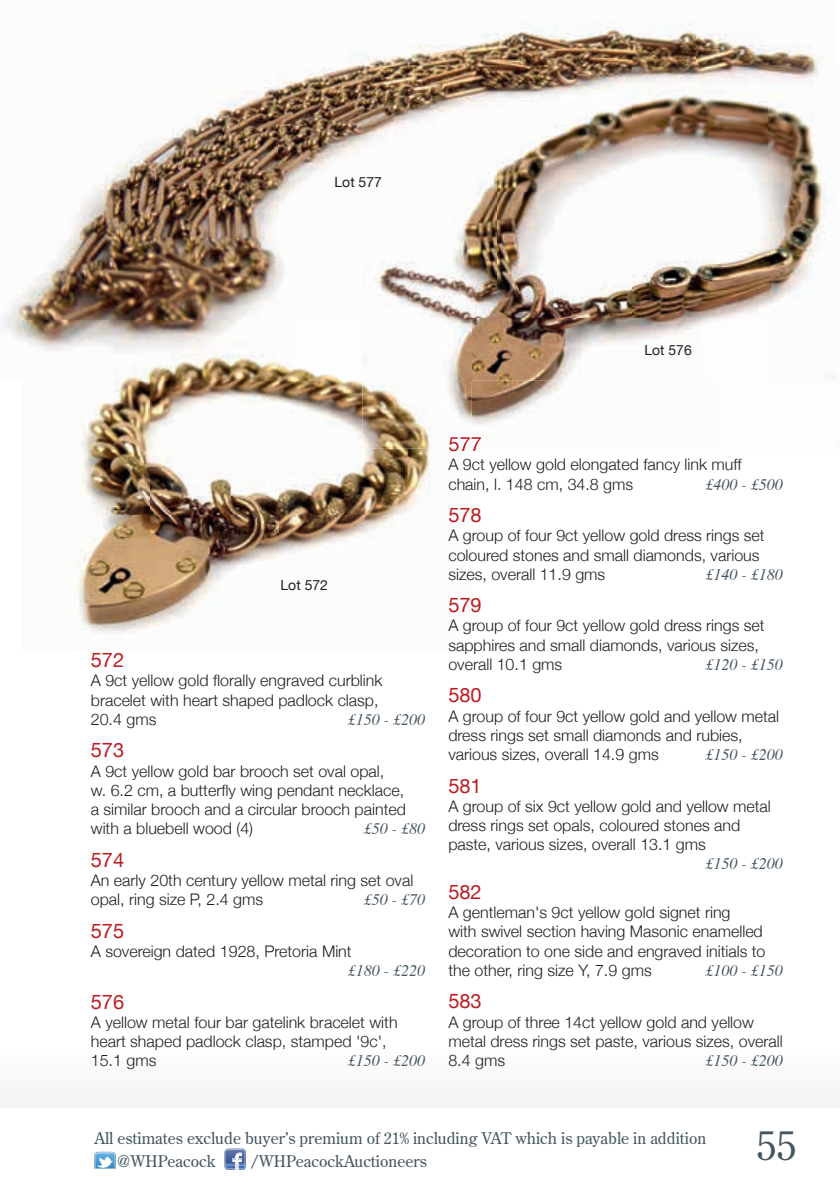
<style>
.page{position:relative;width:840px;height:1191px;background:#fff}
.page>*{position:absolute;margin:0;border:0;box-sizing:border-box;transform-origin:0 0}
.t1{font:40px "Century Old Style Std";color:#45555f}
.t2{font:20px "Helvetica Neue";color:#bb1d22}
.t3{font:300 16px/19.2px "Helvetica Neue";color:#231f20}
.t4{font:16px/23.6px "Century Old Style Std";color:#45555f}
.t5{font:italic 16px "Times";color:#45555f}
.t6{font:14px "Helvetica Neue";color:#231f20}
</style>
<div class="page">
<div style="left:0;top:1044px;width:839px;height:63px;background:#f9f9f9"></div>
<img style="left:96px;top:1168px;width:17px;height:1px">
<svg style="left:94px;top:1151px;width:22px;height:17px"></svg>
<svg style="left:224px;top:1148px;width:22px;height:22px"></svg>
<img style="left:225px;top:1149px;width:20px;height:4px">
<img style="left:68px;top:381px;width:339px;height:252px">
<img style="left:407px;top:449px;width:24px;height:63px">
<img style="left:1px;top:80px;width:277px;height:260px">
<img style="left:278px;top:22px;width:418px;height:104px">
<img style="left:696px;top:33px;width:132px;height:35px">
<img style="left:278px;top:126px;width:84px;height:163px">
<img style="left:22px;top:320px;width:320px;height:61px">
<img style="left:362px;top:381px;width:201px;height:68px">
<svg style="left:471px;top:437px;width:9px;height:12px"></svg>
<img style="left:449px;top:437px;width:22px;height:12px">
<img style="left:362px;top:68px;width:467px;height:313px">
<p class="t6" style="left:334px;top:174px;width:49px">Lot 577</p>
<p class="t6" style="left:644px;top:342px;width:49px">Lot 576</p>
<p class="t6" style="left:280px;top:576px;width:49px">Lot 572</p>
<p class="t2" style="left:91px;top:648px;width:35px">572</p>
<p class="t3" style="left:91px;top:671px;width:293px">A 9ct yellow gold florally engraved curblink bracelet with heart shaped padlock clasp,<br>20.4 gms</p>
<p class="t5" style="left:347px;top:705px;width:79px">£150 - £200</p>
<p class="t2" style="left:91px;top:738px;width:35px">573</p>
<p class="t3" style="left:91px;top:761px;width:316px">A 9ct yellow gold bar brooch set oval opal,<br>w. 6.2 cm, a butterfly wing pendant necklace, a similar brooch and a circular brooch painted with a bluebell wood (4)</p>
<p class="t5" style="left:363px;top:815px;width:63px">£50 - £80</p>
<p class="t2" style="left:91px;top:847px;width:35px">574</p>
<p class="t3" style="left:91px;top:870px;width:324px">An early 20th century yellow metal ring set oval opal, ring size P, 2.4 gms</p>
<p class="t5" style="left:363px;top:886px;width:63px">£50 - £70</p>
<p class="t2" style="left:91px;top:918px;width:35px">575</p>
<p class="t3" style="left:91px;top:941px;width:262px">A sovereign dated 1928, Pretoria Mint</p>
<p class="t5" style="left:347px;top:956px;width:79px">£180 - £220</p>
<p class="t2" style="left:91px;top:989px;width:35px">576</p>
<p class="t3" style="left:91px;top:1012px;width:308px">A yellow metal four bar gatelink bracelet with heart shaped padlock clasp, stamped '9c',<br>15.1 gms</p>
<p class="t5" style="left:347px;top:1047px;width:79px">£150 - £200</p>
<p class="t3" style="left:448px;top:455px;width:294px">A 9ct yellow gold elongated fancy link muff chain, l. 148 cm, 34.8 gms</p>
<p class="t5" style="left:705px;top:470px;width:79px">£400 - £500</p>
<p class="t2" style="left:448px;top:503px;width:35px">578</p>
<p class="t3" style="left:448px;top:526px;width:317px">A group of four 9ct yellow gold dress rings set coloured stones and small diamonds, various sizes, overall 11.9 gms</p>
<p class="t5" style="left:705px;top:560px;width:79px">£140 - £180</p>
<p class="t2" style="left:448px;top:593px;width:35px">579</p>
<p class="t3" style="left:448px;top:616px;width:317px">A group of four 9ct yellow gold dress rings set sapphires and small diamonds, various sizes, overall 10.1 gms</p>
<p class="t5" style="left:705px;top:650px;width:79px">£120 - £150</p>
<p class="t2" style="left:448px;top:683px;width:35px">580</p>
<p class="t3" style="left:448px;top:706px;width:332px">A group of four 9ct yellow gold and yellow metal dress rings set small diamonds and rubies, various sizes, overall 14.9 gms</p>
<p class="t5" style="left:705px;top:740px;width:79px">£150 - £200</p>
<p class="t2" style="left:448px;top:773px;width:35px">581</p>
<p class="t3" style="left:448px;top:796px;width:324px">A group of six 9ct yellow gold and yellow metal dress rings set opals, coloured stones and paste, various sizes, overall 13.1 gms</p>
<p class="t5" style="left:705px;top:850px;width:79px">£150 - £200</p>
<p class="t2" style="left:448px;top:880px;width:35px">582</p>
<p class="t3" style="left:448px;top:902px;width:318px">A gentleman's 9ct yellow gold signet ring<br>with swivel section having Masonic enamelled decoration to one side and engraved initials to the other, ring size Y, 7.9 gms</p>
<p class="t5" style="left:705px;top:956px;width:79px">£100 - £150</p>
<p class="t2" style="left:448px;top:989px;width:35px">583</p>
<p class="t3" style="left:448px;top:1012px;width:336px">A group of three 14ct yellow gold and yellow metal dress rings set paste, various sizes, overall<br>8.4 gms</p>
<p class="t5" style="left:705px;top:1046px;width:79px">£150 - £200</p>
<p class="t4" style="left:117px;top:1125px;width:590px;text-indent:-22px">All estimates exclude buyer’s premium of 21% including VAT which is payable in addition @WHPeacock</p>
<p class="t4" style="left:250px;top:1149px;width:178px">/WHPeacockAuctioneers</p>
<h1 class="t1" style="left:755px;top:1119px;width:41px">55</h1>
</div>
